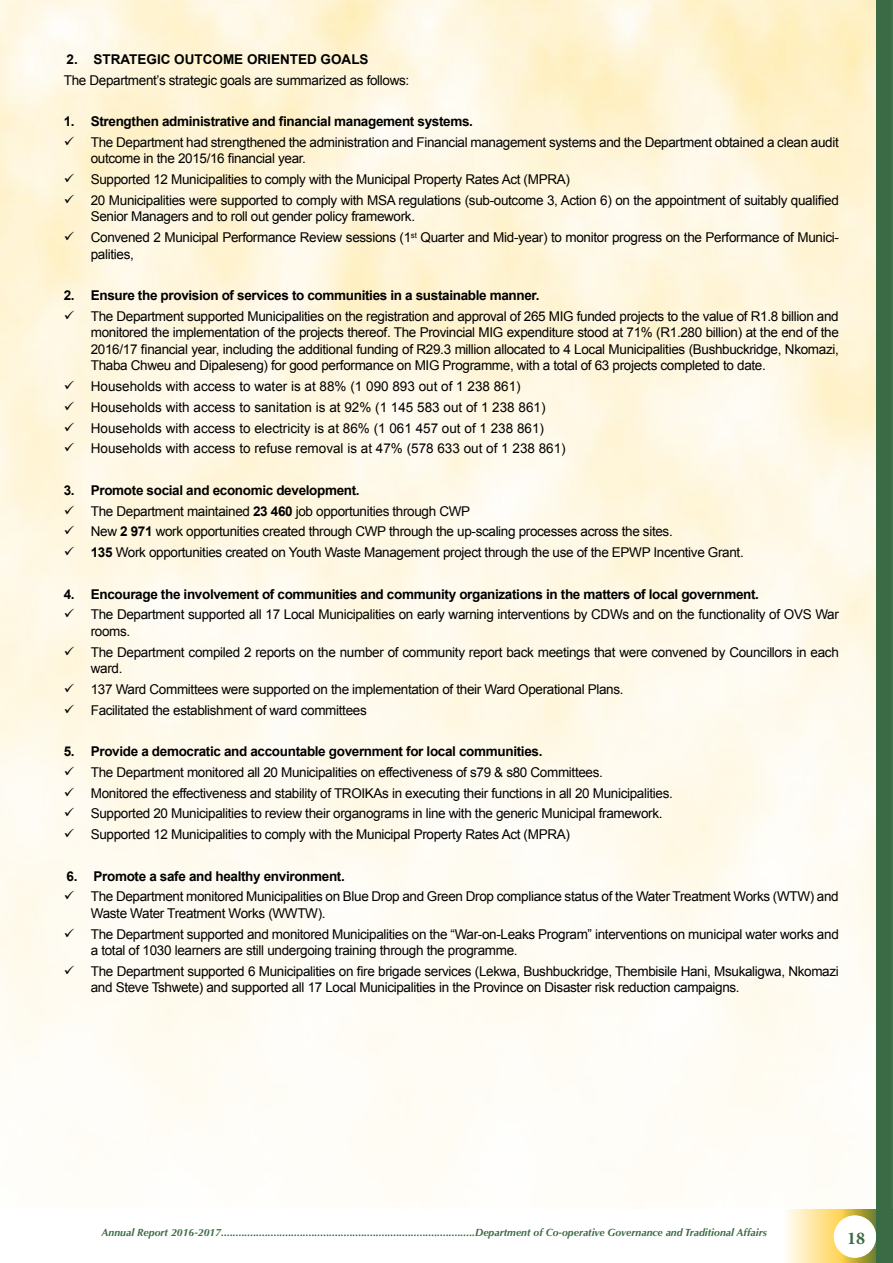
<style>
.page{position:relative;width:893px;height:1263px;background:#fff}
.page>*{position:absolute;margin:0;border:0;box-sizing:border-box;transform-origin:0 0}
.t1{font:700 18px "Minion Pro";color:#3b6b44}
.t2{font:13.5px/16.5px "Arial";letter-spacing:-.025em;color:#000}
.t3{font:700 13.5px "Arial";letter-spacing:-.025em;color:#000}
.t4{font:13.5px "Arial";color:#000}
.t5{font:700 13.5px "Arial";color:#000}
.t6{font:italic 700 10.5px "Optima";color:#3b6b44}
.s1{font-weight:700}
</style>
<div class="page">
<svg style="left:786px;top:1209px;width:56px;height:54px;background:#ffe8a8"></svg>
<svg style="left:842px;top:1209px;width:34px;height:54px"></svg>
<div style="left:834px;top:1215px;width:42px;height:43px;background:#fff;border-radius:50%"></div>
<div style="left:876px;top:0;width:17px;height:1263px;background:#3b6b44"></div>
<svg style="left:74px;top:147px;width:14px;height:1px"></svg>
<svg style="left:74px;top:184px;width:14px;height:1px"></svg>
<svg style="left:74px;top:205px;width:14px;height:1px"></svg>
<svg style="left:74px;top:242px;width:14px;height:1px"></svg>
<svg style="left:74px;top:321px;width:14px;height:1px"></svg>
<svg style="left:74px;top:391px;width:14px;height:1px"></svg>
<svg style="left:74px;top:412px;width:14px;height:1px"></svg>
<svg style="left:74px;top:433px;width:14px;height:1px"></svg>
<svg style="left:74px;top:453px;width:14px;height:1px"></svg>
<svg style="left:74px;top:516px;width:14px;height:1px"></svg>
<svg style="left:74px;top:536px;width:14px;height:1px"></svg>
<svg style="left:74px;top:557px;width:14px;height:1px"></svg>
<svg style="left:74px;top:619px;width:14px;height:1px"></svg>
<svg style="left:74px;top:657px;width:14px;height:1px"></svg>
<svg style="left:74px;top:694px;width:14px;height:1px"></svg>
<svg style="left:74px;top:715px;width:14px;height:1px"></svg>
<svg style="left:74px;top:777px;width:14px;height:1px"></svg>
<svg style="left:74px;top:798px;width:14px;height:1px"></svg>
<svg style="left:74px;top:818px;width:14px;height:1px"></svg>
<svg style="left:74px;top:839px;width:14px;height:1px"></svg>
<svg style="left:74px;top:901px;width:14px;height:1px"></svg>
<svg style="left:74px;top:976px;width:14px;height:1px"></svg>
<p class="t5" style="left:67px;top:50px;width:302px">2. STRATEGIC OUTCOME ORIENTED GOALS</p>
<p class="t2" style="left:64px;top:72px;width:347px">The Department’s strategic goals are summarized as follows:</p>
<p class="t3" style="left:64px;top:112px;width:411px">1. Strengthen administrative and financial management systems.</p>
<p class="t2" style="left:91px;top:134px;width:750px;text-indent:-27px">✓ The Department had strengthened the administration and Financial management systems and the Department obtained a clean audit outcome in the 2015/16 financial year.</p>
<p class="t2" style="left:64px;top:171px;width:508px">✓ Supported 12 Municipalities to comply with the Municipal Property Rates Act (MPRA)</p>
<p class="t2" style="left:91px;top:192px;width:750px;text-indent:-27px">✓ 20 Municipalities were supported to comply with MSA regulations (sub-outcome 3, Action 6) on the appointment of suitably qualified<br>Senior Managers and to roll out gender policy framework.</p>
<p class="t2" style="left:91px;top:229px;width:750px;text-indent:-27px">✓ Convened 2 Municipal Performance Review sessions (1<sup>st</sup> Quarter and Mid-year) to monitor progress on the Performance of Munici&shy;palities,</p>
<p class="t3" style="left:64px;top:286px;width:477px">2. Ensure the provision of services to communities in a sustainable manner.</p>
<p class="t2" style="left:91px;top:308px;width:750px;text-align:justify;text-indent:-27px">✓ The Department supported Municipalities on the registration and approval of 265 MIG funded projects to the value of R1.8 billion and monitored the implementation of the projects thereof. The Provincial MIG expenditure stood at 71% (R1.280 billion) at the end of the 2016/17 financial year, including the additional funding of R29.3 million allocated to 4 Local Municipalities (Bushbuckridge, Nkomazi, Thaba Chweu and Dipaleseng) for good performance on MIG Programme, with a total of 63 projects completed to date.</p>
<p class="t4" style="left:64px;top:377px;width:458px">✓ Households with access to water is at 88% (1 090 893 out of 1 238 861)</p>
<p class="t4" style="left:64px;top:398px;width:483px">✓ Households with access to sanitation is at 92% (1 145 583 out of 1 238 861)</p>
<p class="t4" style="left:64px;top:419px;width:482px">✓ Households with access to electricity is at 86% (1 061 457 out of 1 238 861)</p>
<p class="t4" style="left:64px;top:440px;width:503px">✓ Households with access to refuse removal is at 47% (578 633 out of 1 238 861)</p>
<p class="t3" style="left:64px;top:481px;width:297px">3. Promote social and economic development.</p>
<p class="t2" style="left:64px;top:503px;width:408px">✓ The Department maintained <span class="s1">23 460</span> job opportunities through CWP</p>
<p class="t2" style="left:64px;top:523px;width:610px">✓ New <span class="s1">2 971</span> work opportunities created through CWP through the up-scaling processes across the sites.</p>
<p class="t2" style="left:64px;top:544px;width:681px">✓ <span class="s1">135</span> Work opportunities created on Youth Waste Management project through the use of the EPWP Incentive Grant.</p>
<p class="t3" style="left:64px;top:585px;width:697px">4. Encourage the involvement of communities and community organizations in the matters of local government.</p>
<p class="t2" style="left:91px;top:606px;width:750px;text-indent:-27px">✓ The Department supported all 17 Local Municipalities on early warning interventions by CDWs and on the functionality of OVS War rooms.</p>
<p class="t2" style="left:91px;top:644px;width:750px;text-indent:-27px">✓ The Department compiled 2 reports on the number of community report back meetings that were convened by Councillors in each ward.</p>
<p class="t2" style="left:64px;top:681px;width:561px">✓ 137 Ward Committees were supported on the implementation of their Ward Operational Plans.</p>
<p class="t2" style="left:64px;top:702px;width:304px">✓ Facilitated the establishment of ward committees</p>
<p class="t3" style="left:64px;top:742px;width:480px">5. Provide a democratic and accountable government for local communities.</p>
<p class="t2" style="left:64px;top:764px;width:541px">✓ The Department monitored all 20 Municipalities on effectiveness of s79 &amp; s80 Committees.</p>
<p class="t2" style="left:64px;top:785px;width:610px">✓ Monitored the effectiveness and stability of TROIKAs in executing their functions in all 20 Municipalities.</p>
<p class="t2" style="left:64px;top:805px;width:600px">✓ Supported 20 Municipalities to review their organograms in line with the generic Municipal framework.</p>
<p class="t2" style="left:64px;top:826px;width:508px">✓ Supported 12 Municipalities to comply with the Municipal Property Rates Act (MPRA)</p>
<p class="t3" style="left:67px;top:867px;width:280px">6. Promote a safe and healthy environment.</p>
<p class="t2" style="left:91px;top:888px;width:749px;text-indent:-27px">✓ The Department monitored Municipalities on Blue Drop and Green Drop compliance status of the Water Treatment Works (WTW) and<br>Waste Water Treatment Works (WWTW).</p>
<p class="t2" style="left:91px;top:926px;width:749px;text-indent:-27px">✓ The Department supported and monitored Municipalities on the “War-on-Leaks Program” interventions on municipal water works and a total of 1030 learners are still undergoing training through the programme.</p>
<p class="t2" style="left:91px;top:963px;width:750px;text-indent:-27px">✓ The Department supported 6 Municipalities on fire brigade services (Lekwa, Bushbuckridge, Thembisile Hani, Msukaligwa, Nkomazi and Steve Tshwete) and supported all 17 Local Municipalities in the Province on Disaster risk reduction campaigns.</p>
<p class="t6" style="left:102px;top:1226px;width:667px">Annual Report 2016-2017.......................................................................................Department of Co-operative Governance and Traditional Affairs</p>
<h1 class="t1" style="left:847px;top:1225px;width:19px">18</h1>
</div>
